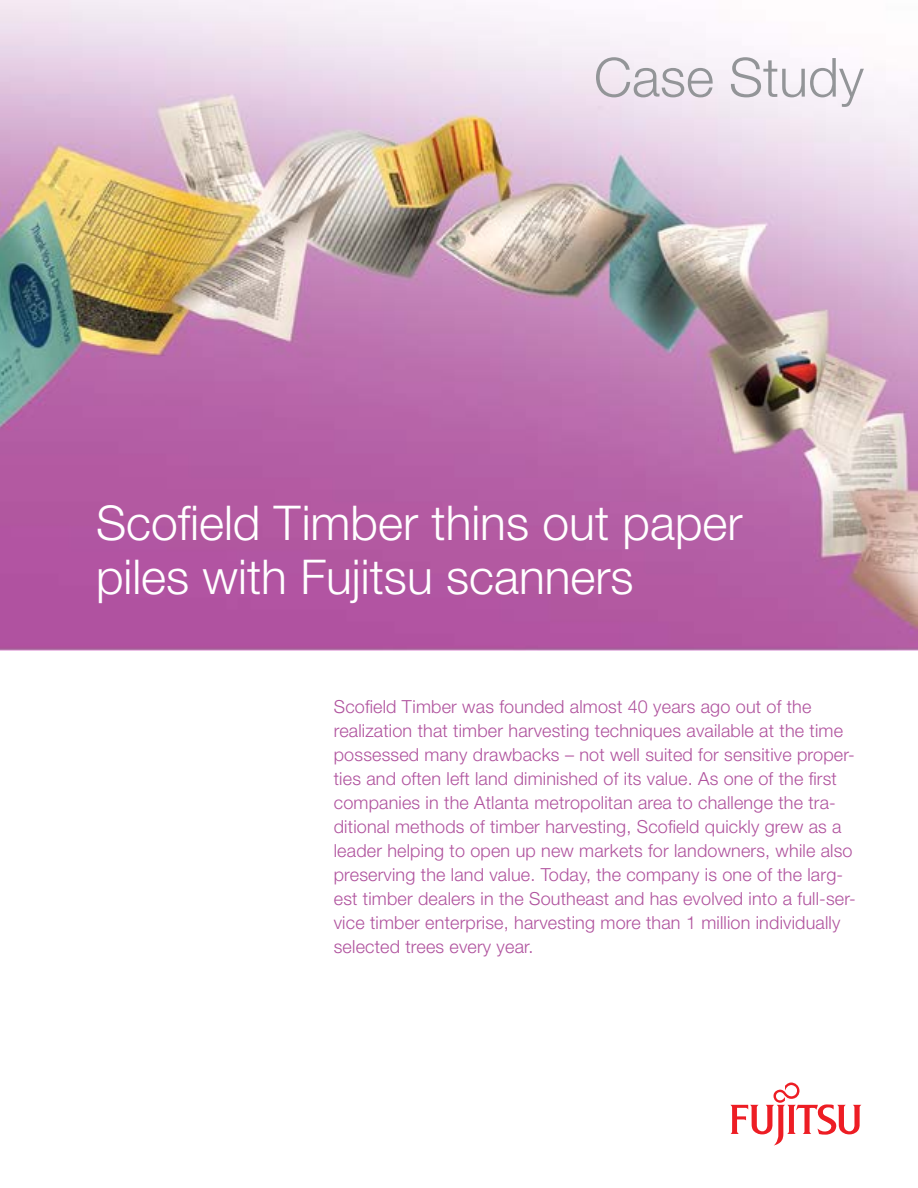
<style>
.page{position:relative;width:918px;height:1188px;background:#fff}
.page>*{position:absolute;margin:0;border:0;box-sizing:border-box;transform-origin:0 0}
.t1{font:300 54px "Helvetica Neue";color:#939598}
.t2{font:300 48px/54px "Helvetica Neue";color:#fff}
.t3{font:300 18px/24px "Helvetica Neue";letter-spacing:.01em;color:#b0539e}
</style>
<div class="page">
<img style="left:0;top:0;width:918px;height:651px">
<svg style="left:730px;top:1083px;width:131px;height:62px"></svg>
<h1 class="t1" style="left:594px;top:44px;width:272px">Case Study</h1>
<h2 class="t2" style="left:96px;top:495px;width:648px">Scofield Timber thins out paper piles with Fujitsu scanners</h2>
<p class="t3" style="left:334px;top:694px;width:524px">Scofield Timber was founded almost 40 years ago out of the realization that timber harvesting techniques available at the time possessed many drawbacks – not well suited for sensitive proper&shy;ties and often left land diminished of its value. As one of the first companies in the Atlanta metropolitan area to challenge the tra&shy;ditional methods of timber harvesting, Scofield quickly grew as a leader helping to open up new markets for landowners, while also preserving the land value. Today, the company is one of the larg&shy;est timber dealers in the Southeast and has evolved into a full-ser&shy;vice timber enterprise, harvesting more than 1 million individually selected trees every year.</p>
</div>
